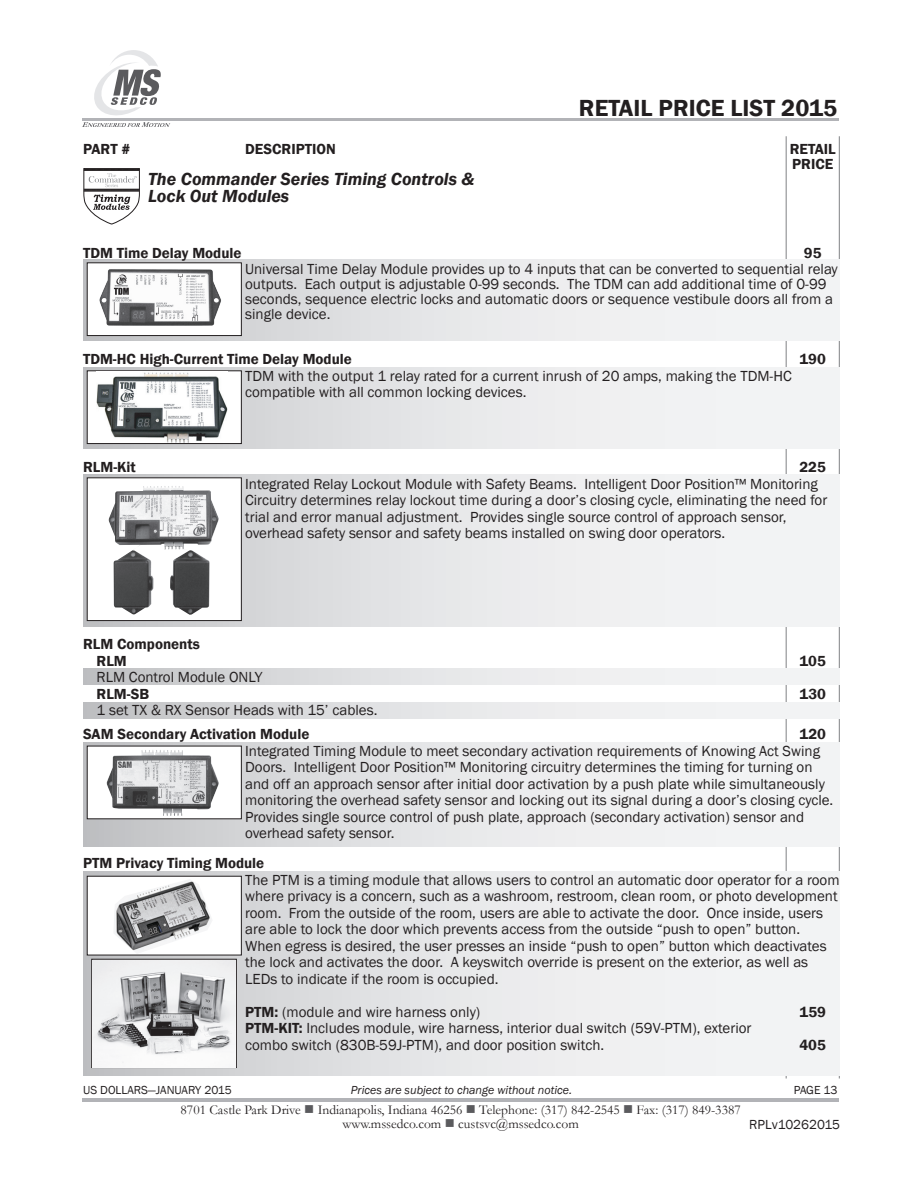
<style>
.page{position:relative;width:920px;height:1188px;background:#fff}
.page>*{position:absolute;margin:0;border:0;box-sizing:border-box;transform-origin:0 0}
.t1{font:600 24px "Franklin Gothic";color:#231f20}
.t2{font:italic 600 18px/16.5px "Franklin Gothic";color:#231f20}
.t3{font:15px/16.5px "Franklin Gothic";color:#231f20}
.t4{font:600 15px/15px "Franklin Gothic";color:#231f20}
.t5{font:13.5px/13.5px "Garamond";color:#231f20;text-align:center}
.t6{font:13.5px "Franklin Gothic";color:#231f20}
.t7{font:italic 12px "Franklin Gothic";color:#231f20}
.t8{font:12px "Franklin Gothic";color:#231f20}
.s1{font-weight:600}
.s2{color:#5b5b5e}
</style>
<div class="page">
<hr style="left:82px;top:1098px;width:756px;height:3px;background:#b2b3b7">
<hr style="left:82px;top:118px;width:756px;height:3px;background:#b2b3b7">
<svg style="left:82px;top:50px;width:88px;height:77px"></svg>
<hr style="left:838px;top:136px;width:1px;height:942px;background:#808285">
<hr style="left:785px;top:136px;width:1px;height:942px;background:#808285">
<div style="left:83px;top:367px;width:756px;height:82px;background:linear-gradient(to right,#c8c9cb,#fcfdfe)"></div>
<div style="left:87px;top:370px;width:155px;height:74px;background:#fff;border:1px solid #231f20"></div>
<svg style="left:83px;top:259px;width:756px;height:82px"></svg>
<img style="left:88px;top:259px;width:152px;height:82px">
<div style="left:83px;top:474px;width:756px;height:153px;background:linear-gradient(to right,#c8c9cb,#fcfdfe)"></div>
<div style="left:87px;top:477px;width:155px;height:144px;background:#fff;border:1px solid #231f20"></div>
<img style="left:109px;top:486px;width:110px;height:129px">
<div style="left:83px;top:702px;width:756px;height:17px;background:linear-gradient(to right,#c8c9cb,#fcfdfe)"></div>
<div style="left:83px;top:668px;width:756px;height:17px;background:linear-gradient(to right,#c8c9cb,#fcfdfe)"></div>
<div style="left:83px;top:743px;width:756px;height:103px;background:linear-gradient(to right,#c2c2c5,#fff)"></div>
<div style="left:87px;top:746px;width:155px;height:73px;background:#fff;border:1px solid #231f20"></div>
<img style="left:107px;top:750px;width:112px;height:66px">
<div style="left:83px;top:872px;width:756px;height:203px;background:linear-gradient(to right,#c2c3c5,#fff)"></div>
<div style="left:87px;top:876px;width:155px;height:79px;background:#fff;border:1px solid #231f20"></div>
<svg style="left:91px;top:959px;width:146px;height:109px"></svg>
<img style="left:97px;top:372px;width:130px;height:70px">
<svg style="left:83px;top:168px;width:57px;height:57px"></svg>
<img style="left:113px;top:880px;width:99px;height:74px">
<img style="left:93px;top:960px;width:142px;height:107px">
<h1 class="t1" style="left:578px;top:93px;width:260px">RETAIL PRICE LIST 2015</h1>
<p class="t4" style="left:83px;top:141px;width:49px">PART #</p>
<p class="t4" style="left:245px;top:141px;width:92px">DESCRIPTION</p>
<p class="t4" style="left:789px;top:141px;width:48px">RETAIL<br>PRICE</p>
<p class="t2" style="left:148px;top:171px;width:327px">The Commander Series Timing Controls &amp;<br>Lock Out Modules</p>
<p class="t4" style="left:83px;top:245px;width:160px">TDM Time Delay Module</p>
<p class="t4" style="left:803px;top:245px;width:19px">95</p>
<p class="t3" style="left:245px;top:262px;width:594px;line-height:15px">Universal Time Delay Module provides up to 4 inputs that can be converted to sequential relay outputs. Each output is adjustable 0-99 seconds. The TDM can add additional time of 0-99 seconds, sequence electric locks and automatic doors or sequence vestibule doors all from a single device.</p>
<p class="t4" style="left:83px;top:352px;width:270px">TDM-HC High-Current Time Delay Module</p>
<p class="t4" style="left:799px;top:352px;width:28px">190</p>
<p class="t3" style="left:245px;top:368px;width:548px">TDM with the output 1 relay rated for a current inrush of 20 amps, making the TDM-HC compatible with all common locking devices.</p>
<p class="t4" style="left:83px;top:460px;width:54px">RLM-Kit</p>
<p class="t4" style="left:799px;top:460px;width:28px">225</p>
<p class="t3" style="left:245px;top:476px;width:583px">Integrated Relay Lockout Module with Safety Beams. Intelligent Door Position™ Monitoring Circuitry determines relay lockout time during a door’s closing cycle, eliminating the need for trial and error manual adjustment. Provides single source control of approach sensor, overhead safety sensor and safety beams installed on swing door operators.</p>
<p class="t4" style="left:96px;top:636px;width:105px;line-height:16.5px;text-indent:-13px">RLM Components<br>RLM</p>
<p class="t4" style="left:799px;top:653px;width:28px">105</p>
<p class="t3" style="left:96px;top:669px;width:167px">RLM Control Module ONLY</p>
<p class="t4" style="left:96px;top:686px;width:54px">RLM-SB</p>
<p class="t4" style="left:799px;top:686px;width:28px">130</p>
<p class="t3" style="left:96px;top:702px;width:282px">1 set TX &amp; RX Sensor Heads with 15’ cables.</p>
<p class="t4" style="left:83px;top:727px;width:228px">SAM Secondary Activation Module</p>
<p class="t4" style="left:799px;top:727px;width:28px">120</p>
<p class="t3" style="left:245px;top:743px;width:589px">Integrated Timing Module to meet secondary activation requirements of Knowing Act Swing Doors. Intelligent Door Position™ Monitoring circuitry determines the timing for turning on and off an approach sensor after initial door activation by a push plate while simultaneously monitoring the overhead safety sensor and locking out its signal during a door’s closing cycle.<br>Provides single source control of push plate, approach (secondary activation) sensor and overhead safety sensor.</p>
<p class="t4" style="left:83px;top:856px;width:183px">PTM Privacy Timing Module</p>
<p class="t3" style="left:245px;top:872px;width:595px">The PTM is a timing module that allows users to control an automatic door operator for a room where privacy is a concern, such as a washroom, restroom, clean room, or photo development room. From the outside of the room, users are able to activate the door. Once inside, users are able to lock the door which prevents access from the outside “push to open” button.<br>When egress is desired, the user presses an inside “push to open” button which deactivates the lock and activates the door. A keyswitch override is present on the exterior, as well as LEDs to indicate if the room is occupied.</p>
<p class="t3" style="left:245px;top:1004px;width:236px"><span class="s1">PTM:</span> (module and wire harness only)</p>
<p class="t4" style="left:799px;top:1004px;width:28px">159</p>
<p class="t3" style="left:245px;top:1020px;width:507px"><span class="s1">PTM-KIT:</span> Includes module, wire harness, interior dual switch (59V-PTM), exterior combo switch (830B-59J-PTM), and door position switch.</p>
<p class="t4" style="left:799px;top:1037px;width:28px">405</p>
<p class="t8" style="left:83px;top:1083px;width:150px">US DOLLARS—JANUARY 2015</p>
<p class="t7" style="left:351px;top:1083px;width:222px">Prices are subject to change without notice.</p>
<p class="t8" style="left:793px;top:1083px;width:45px">PAGE 13</p>
<p class="t5" style="left:180px;top:1103px;width:561px">8701 Castle Park Drive <span class="s2">■</span> Indianapolis, Indiana 46256 <span class="s2">■</span> Telephone: (317) 842-2545 <span class="s2">■</span> Fax: (317) 849-3387 www.mssedco.com <span class="s2">■</span> custsvc@mssedco.com</p>
<p class="t6" style="left:749px;top:1116px;width:92px">RPLv10262015</p>
</div>
